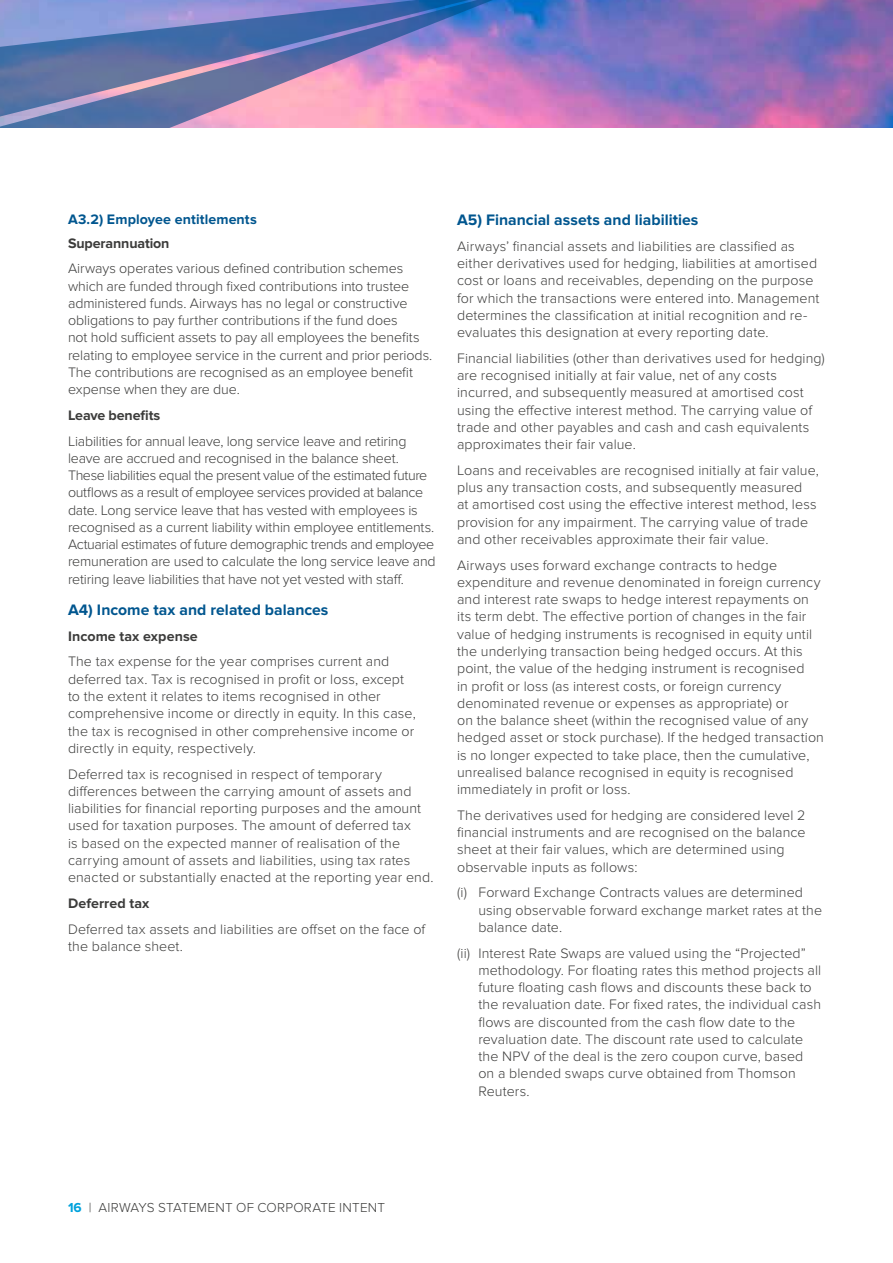
<style>
.page{position:relative;width:893px;height:1263px;background:#fff}
.page>*{position:absolute;margin:0;border:0;box-sizing:border-box;transform-origin:0 0}
.t1{font:700 15.75px "Proxima Nova";color:#00568f}
.t2{font:300 14.25px/17.2px "Proxima Nova";letter-spacing:.005em;color:#3c3c3b}
.t3{font:300 14.25px/17.2px "Proxima Nova";letter-spacing:-.015em;color:#3c3c3b}
.t4{font:700 14.25px "Proxima Nova";letter-spacing:-.005em;color:#3c3c3b}
.t5{font:700 14.25px "Proxima Nova";letter-spacing:.005em;color:#00568f}
.t6{font:300 13.5px "Proxima Nova";letter-spacing:.015em;color:#3c3c3b}
.s1{font-weight:700;color:#00a2dc}
</style>
<div class="page">
<img style="left:525px;top:0;width:368px;height:128px">
<svg style="left:0;top:0;width:525px;height:128px;background:#b58bbd"></svg>
<svg style="left:0;top:0;width:512px;height:120px;background:#8c82b9"></svg>
<p class="t5" style="left:68px;top:211px;width:190px">A3.2) Employee entitlements</p>
<p class="t4" style="left:68px;top:235px;width:103px">Superannuation</p>
<p class="t2" style="left:68px;top:260px;width:366px">Airways operates various defined contribution schemes which are funded through fixed contributions into trustee administered funds. Airways has no legal or constructive obligations to pay further contributions if the fund does<br>not hold sufficient assets to pay all employees the benefits relating to employee service in the current and prior periods.<br>The contributions are recognised as an employee benefit expense when they are due.</p>
<p class="t4" style="left:68px;top:407px;width:94px">Leave benefits</p>
<p class="t3" style="left:68px;top:432px;width:369px">Liabilities for annual leave, long service leave and retiring leave are accrued and recognised in the balance sheet.<br>These liabilities equal the present value of the estimated future outflows as a result of employee services provided at balance date. Long service leave that has vested with employees is recognised as a current liability within employee entitlements.<br>Actuarial estimates of future demographic trends and employee remuneration are used to calculate the long service leave and retiring leave liabilities that have not yet vested with staff.</p>
<p class="t1" style="left:68px;top:601px;width:262px">A4) Income tax and related balances</p>
<p class="t4" style="left:68px;top:628px;width:131px">Income tax expense</p>
<p class="t2" style="left:68px;top:653px;width:349px">The tax expense for the year comprises current and deferred tax. Tax is recognised in profit or loss, except to the extent it relates to items recognised in other comprehensive income or directly in equity. In this case, the tax is recognised in other comprehensive income or directly in equity, respectively.</p>
<p class="t2" style="left:68px;top:765px;width:367px">Deferred tax is recognised in respect of temporary differences between the carrying amount of assets and liabilities for financial reporting purposes and the amount used for taxation purposes. The amount of deferred tax<br>is based on the expected manner of realisation of the carrying amount of assets and liabilities, using tax rates enacted or substantially enacted at the reporting year end.</p>
<p class="t4" style="left:68px;top:895px;width:83px">Deferred tax</p>
<p class="t2" style="left:68px;top:920px;width:359px">Deferred tax assets and liabilities are offset on the face of the balance sheet.</p>
<p class="t1" style="left:457px;top:211px;width:243px">A5) Financial assets and liabilities</p>
<p class="t2" style="left:457px;top:238px;width:364px">Airways’ financial assets and liabilities are classified as either derivatives used for hedging, liabilities at amortised cost or loans and receivables, depending on the purpose for which the transactions were entered into. Management determines the classification at initial recognition and re&shy;evaluates this designation at every reporting date.</p>
<p class="t2" style="left:457px;top:350px;width:369px">Financial liabilities (other than derivatives used for hedging) are recognised initially at fair value, net of any costs incurred, and subsequently measured at amortised cost using the effective interest method. The carrying value of trade and other payables and cash and cash equivalents approximates their fair value.</p>
<p class="t2" style="left:457px;top:462px;width:363px">Loans and receivables are recognised initially at fair value, plus any transaction costs, and subsequently measured<br>at amortised cost using the effective interest method, less provision for any impairment. The carrying value of trade and other receivables approximate their fair value.</p>
<p class="t2" style="left:457px;top:556px;width:368px">Airways uses forward exchange contracts to hedge expenditure and revenue denominated in foreign currency and interest rate swaps to hedge interest repayments on its term debt. The effective portion of changes in the fair value of hedging instruments is recognised in equity until the underlying transaction being hedged occurs. At this point, the value of the hedging instrument is recognised<br>in profit or loss (as interest costs, or foreign currency denominated revenue or expenses as appropriate) or<br>on the balance sheet (within the recognised value of any hedged asset or stock purchase). If the hedged transaction is no longer expected to take place, then the cumulative, unrealised balance recognised in equity is recognised immediately in profit or loss.</p>
<p class="t2" style="left:457px;top:807px;width:350px">The derivatives used for hedging are considered level 2 financial instruments and are recognised on the balance sheet at their fair values, which are determined using observable inputs as follows:</p>
<p class="t2" style="left:478px;top:884px;width:345px;text-indent:-21px">(i) Forward Exchange Contracts values are determined using observable forward exchange market rates at the balance date.</p>
<p class="t2" style="left:478px;top:944px;width:344px;text-indent:-21px">(ii) Interest Rate Swaps are valued using the “Projected” methodology. For floating rates this method projects all future floating cash flows and discounts these back to the revaluation date. For fixed rates, the individual cash flows are discounted from the cash flow date to the revaluation date. The discount rate used to calculate the NPV of the deal is the zero coupon curve, based on a blended swaps curve obtained from Thomson Reuters.</p>
<p class="t6" style="left:68px;top:1200px;width:319px"><span class="s1">16</span> | AIRWAYS STATEMENT OF CORPORATE INTENT</p>
</div>
